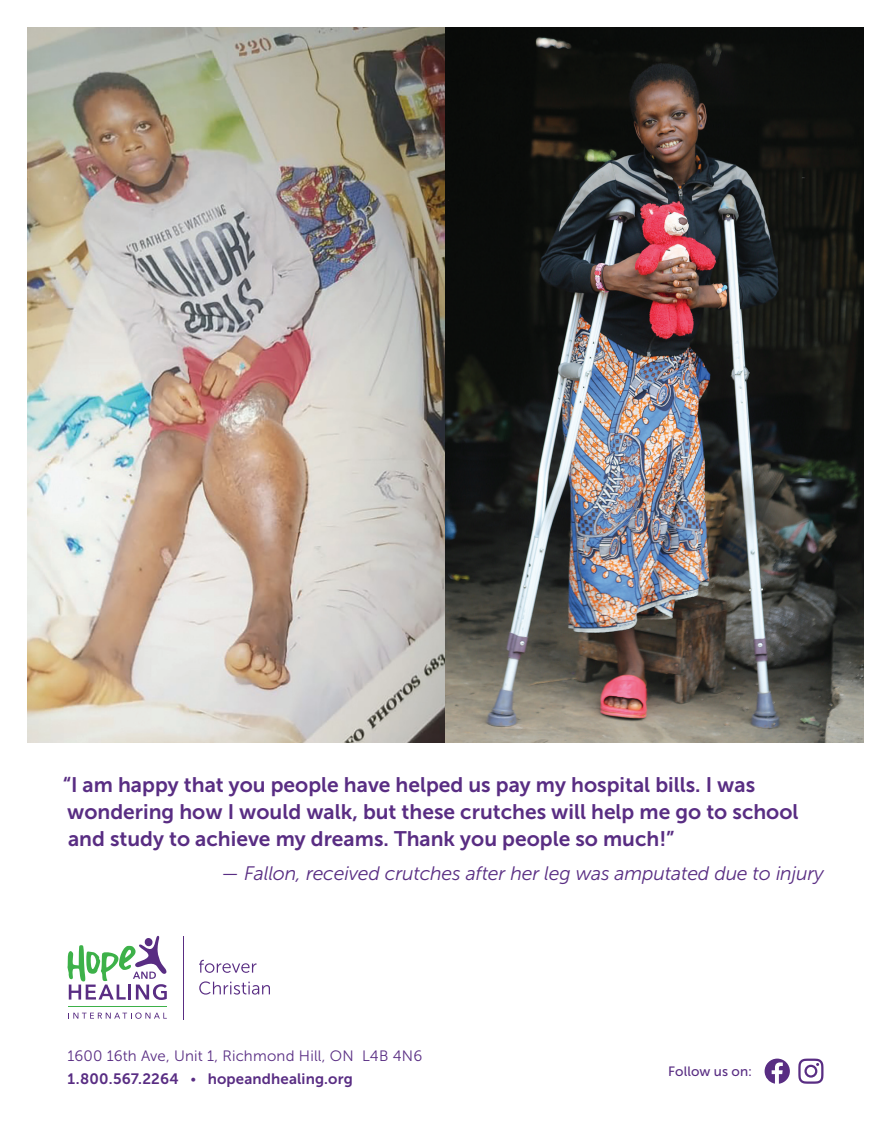
<style>
.page{position:relative;width:891px;height:1134px;background:#fff}
.page>*{position:absolute;margin:0;border:0;box-sizing:border-box;transform-origin:0 0}
.Text_Paragraph{font:21px/27px "Museo Sans 700";color:#592d83}
.Text_Paragraph-2{font:italic 19.5px "Museo Sans 300";letter-spacing:-.01em;color:#592d83}
.t1{font:15px "Museo Sans 300";letter-spacing:.01em;color:#592d83}
.t2{font:15px "Museo Sans 700";letter-spacing:.01em;color:#592d83}
.t3{font:13.5px "Museo Sans 500";letter-spacing:.005em;color:#592d83}
.s1{font-family:"Museo Sans 100"}
</style>
<div class="page">
<hr style="left:184px;top:936px;width:1px;height:83px;background:#592d83">
<svg style="left:68px;top:1013px;width:99px;height:6px"></svg>
<hr style="left:69px;top:1006px;width:98px;height:1px;background:#3db149">
<svg style="left:68px;top:936px;width:99px;height:64px"></svg>
<svg style="left:199px;top:960px;width:58px;height:13px"></svg>
<svg style="left:199px;top:981px;width:71px;height:14px"></svg>
<svg style="left:765px;top:1059px;width:25px;height:25px"></svg>
<svg style="left:798px;top:1059px;width:25px;height:25px"></svg>
<img style="left:27px;top:27px;width:837px;height:715px">
<p class="Text_Paragraph" style="left:63px;top:771px;width:737px">“I am happy that you people have helped us pay my hospital bills. I was wondering how I would walk, but these crutches will help me go to school and study to achieve my dreams. Thank you people so much!”</p>
<p class="Text_Paragraph-2" style="left:222px;top:863px;width:604px">— Fallon, received crutches after her leg was amputated due to injury</p>
<p class="t1" style="left:68px;top:1048px;width:356px">1600 16th Ave, Unit 1, Richmond Hill, ON L4B 4N6</p>
<p class="t2" style="left:68px;top:1070px;width:287px">1.800.567.2264 <span class="s1">•</span> hopeandhealing.org</p>
<p class="t3" style="left:668px;top:1064px;width:85px">Follow us on:</p>
</div>
